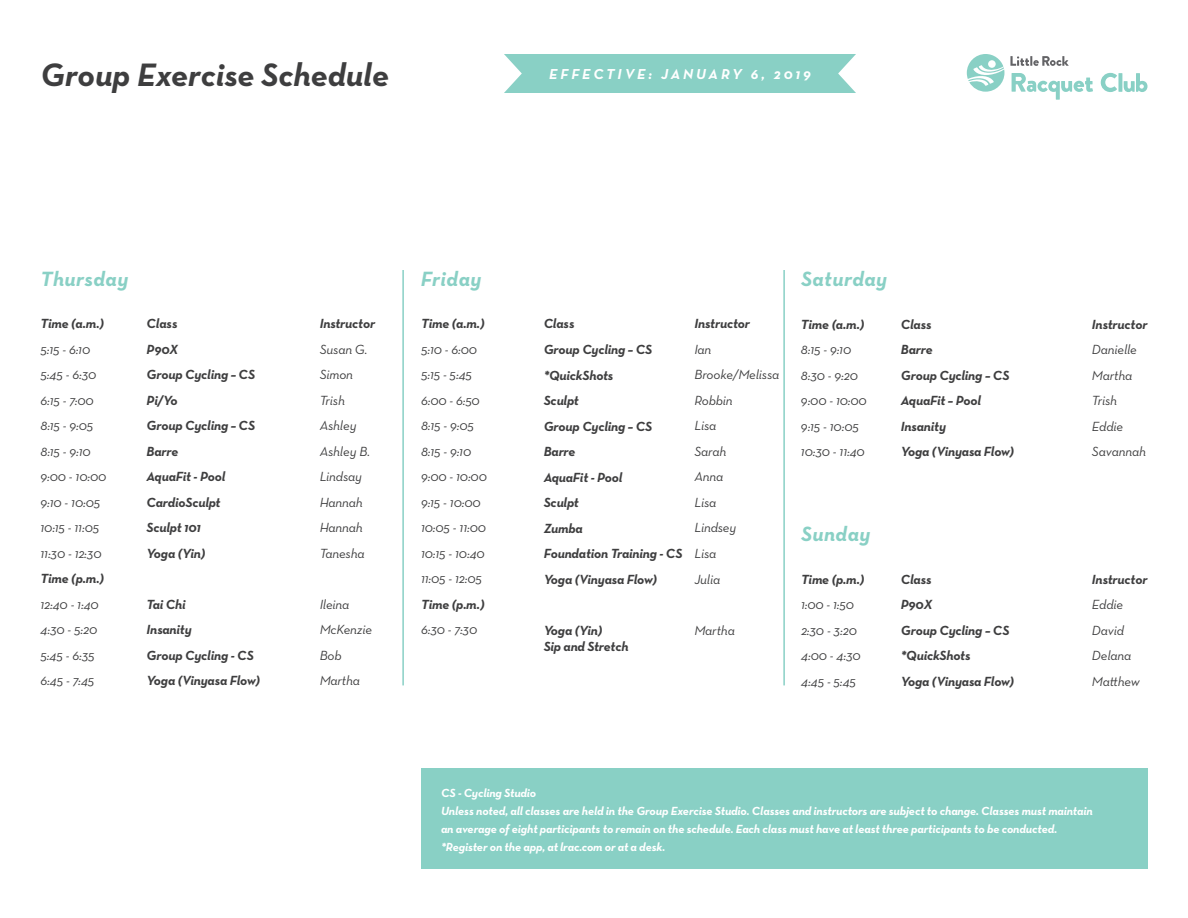
<style>
.page{position:relative;width:1188px;height:918px;background:#fff}
.page>*{position:absolute;margin:0;border:0;box-sizing:border-box;transform-origin:0 0}
.t1{font:italic 700 33px "Neutra Text Exp";color:#3e3e3f}
.t2{font:italic 700 21px "Neutra Text Exp";letter-spacing:.025em;color:#89d0c5}
.t3{font:14.7px "Neutra Text Exp Bold Italic Alt";letter-spacing:.2em;color:#fff}
.t4{font:italic 13.5px/25.5px "Neutra Text Exp";letter-spacing:-.01em;color:#3e3e3f}
.t5{font:italic 700 13.5px/25.5px "Neutra Text Exp";letter-spacing:-.01em;color:#3e3e3f}
.t6{font:italic 700 12px/18px "Neutra Text Exp";letter-spacing:-.01em;color:#fff}
</style>
<div class="page">
<div style="left:421px;top:768px;width:727px;height:100px;background:#89d0c5"></div>
<hr style="left:402px;top:270px;width:2px;height:415px;background:#89d0c5">
<hr style="left:783px;top:270px;width:2px;height:415px;background:#89d0c5">
<svg style="left:967px;top:54px;width:37px;height:38px"></svg>
<svg style="left:1012px;top:73px;width:81px;height:27px"></svg>
<svg style="left:1010px;top:56px;width:59px;height:10px"></svg>
<svg style="left:1101px;top:73px;width:16px;height:19px"></svg>
<svg style="left:1118px;top:73px;width:4px;height:19px"></svg>
<svg style="left:1124px;top:73px;width:24px;height:19px"></svg>
<div style="left:504px;top:54px;width:352px;height:39px;background:#89d0c5"></div>
<h1 class="t1" style="left:40px;top:54px;width:350px">Group Exercise Schedule</h1>
<p class="t3" style="left:549px;top:65px;width:263px">EFFECTIVE: JANUARY 6, 2019</p>
<h2 class="t2" style="left:40px;top:266px;width:89px">Thursday</h2>
<p class="t5" style="left:40px;top:311px;width:65px">Time (a.m.)</p>
<p class="t4" style="left:40px;top:336px;width:67px">5:15 - 6:10<br>5:45 - 6:30<br>6:15 - 7:00<br>8:15 - 9:05<br>8:15 - 9:10<br>9:00 - 10:00<br>9:10 - 10:05<br>10:15 - 11:05<br>11:30 - 12:30</p>
<p class="t5" style="left:40px;top:566px;width:65px">Time (p.m.)</p>
<p class="t4" style="left:40px;top:591px;width:60px">12:40 - 1:40<br>4:30 - 5:20<br>5:45 - 6:35<br>6:45 - 7:45</p>
<p class="t5" style="left:147px;top:311px;width:110px">Class<br>P90X<br>Group Cycling – CS<br>Pi/Yo<br>Group Cycling – CS<br>Barre<br>AquaFit - Pool<br>CardioSculpt<br>Sculpt 101<br>Yoga (Yin)</p>
<p class="t5" style="left:147px;top:591px;width:115px">Tai Chi<br>Insanity<br>Group Cycling - CS<br>Yoga (Vinyasa Flow)</p>
<p class="t5" style="left:320px;top:311px;width:57px">Instructor</p>
<p class="t4" style="left:320px;top:336px;width:52px">Susan G.<br>Simon<br>Trish<br>Ashley<br>Ashley B.<br>Lindsay<br>Hannah<br>Hannah<br>Tanesha</p>
<p class="t4" style="left:320px;top:591px;width:54px">Ileina<br>McKenzie<br>Bob<br>Martha</p>
<h2 class="t2" style="left:421px;top:266px;width:62px">Friday</h2>
<p class="t5" style="left:421px;top:311px;width:65px">Time (a.m.)</p>
<p class="t4" style="left:421px;top:336px;width:67px">5:10 - 6:00<br>5:15 - 5:45<br>6:00 - 6:50<br>8:15 - 9:05<br>8:15 - 9:10<br>9:00 - 10:00<br>9:15 - 10:00<br>10:05 - 11:00<br>10:15 - 10:40<br>11:05 - 12:05</p>
<p class="t5" style="left:421px;top:592px;width:65px">Time (p.m.)</p>
<p class="t4" style="left:421px;top:617px;width:58px">6:30 - 7:30</p>
<p class="t5" style="left:544px;top:311px;width:140px">Class<br>Group Cycling – CS *QuickShots<br>Sculpt<br>Group Cycling – CS<br>Barre<br>AquaFit - Pool<br>Sculpt<br>Zumba<br>Foundation Training - CS<br>Yoga (Vinyasa Flow)</p>
<p class="t5" style="left:544px;top:622px;width:86px;line-height:16.2px">Yoga (Yin)<br>Sip and Stretch</p>
<p class="t5" style="left:694px;top:311px;width:57px">Instructor</p>
<p class="t4" style="left:694px;top:336px;width:86px">Ian<br>Brooke/Melissa<br>Robbin<br>Lisa<br>Sarah<br>Anna<br>Lisa<br>Lindsey<br>Lisa<br>Julia</p>
<p class="t4" style="left:694px;top:617px;width:42px">Martha</p>
<h2 class="t2" style="left:801px;top:266px;width:88px">Saturday</h2>
<p class="t5" style="left:801px;top:311px;width:65px">Time (a.m.)</p>
<p class="t4" style="left:801px;top:336px;width:67px">8:15 - 9:10<br>8:30 - 9:20<br>9:00 - 10:00<br>9:15 - 10:05<br>10:30 - 11:40</p>
<p class="t5" style="left:901px;top:311px;width:115px">Class<br>Barre<br>Group Cycling – CS<br>AquaFit – Pool<br>Insanity<br>Yoga (Vinyasa Flow)</p>
<h2 class="t2" style="left:801px;top:521px;width:71px">Sunday</h2>
<p class="t5" style="left:801px;top:566px;width:65px">Time (p.m.)</p>
<p class="t4" style="left:801px;top:592px;width:61px">1:00 - 1:50<br>2:30 - 3:20<br>4:00 - 4:30<br>4:45 - 5:45</p>
<p class="t5" style="left:901px;top:566px;width:115px">Class<br>P90X<br>Group Cycling – CS *QuickShots<br>Yoga (Vinyasa Flow)</p>
<p class="t5" style="left:1092px;top:311px;width:57px">Instructor</p>
<p class="t4" style="left:1092px;top:336px;width:55px">Danielle<br>Martha<br>Trish<br>Eddie<br>Savannah</p>
<p class="t5" style="left:1092px;top:566px;width:57px">Instructor</p>
<p class="t4" style="left:1092px;top:592px;width:49px">Eddie<br>David<br>Delana<br>Matthew</p>
<p class="t6" style="left:441px;top:783px;width:653px">CS - Cycling Studio<br>Unless noted, all classes are held in the Group Exercise Studio. Classes and instructors are subject to change. Classes must maintain an average of eight participants to remain on the schedule. Each class must have at least three participants to be conducted. *Register on the app, at lrac.com or at a desk.</p>
</div>
